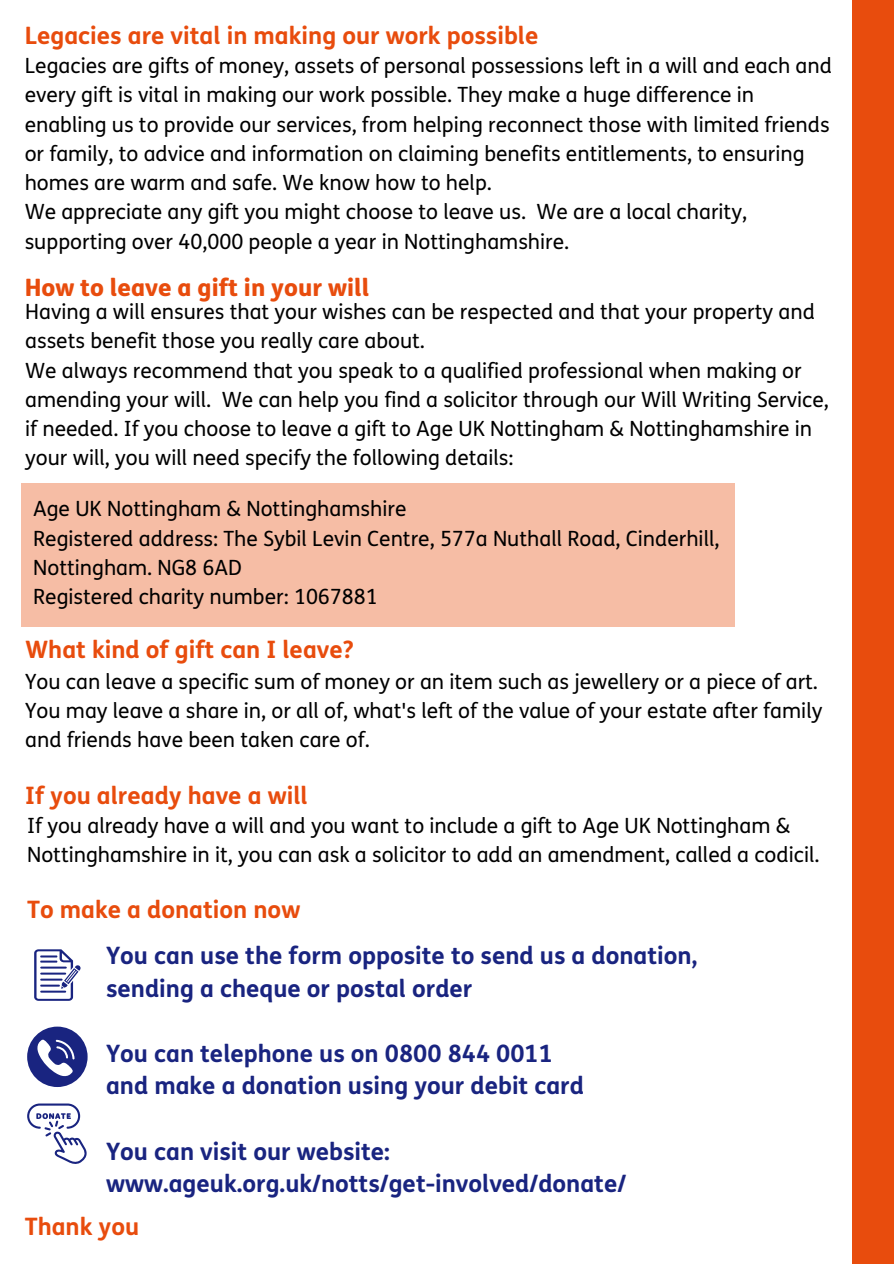
<style>
.page{position:relative;width:894px;height:1264px;background:#fff}
.page>*{position:absolute;margin:0;border:0;box-sizing:border-box;transform-origin:0 0}
.t1{font:700 24px/32.7px "FS Me";color:#192480}
.t2{font:700 24px "FS Me";color:#e84c0d}
.t3{font:800 24px "FS Me";color:#e84c0d}
.t4{font:21px/29.2px "FS Me";color:#000}
</style>
<div class="page">
<svg style="left:34px;top:949px;width:46px;height:51px"></svg>
<hr style="left:40px;top:966px;width:27px;height:2px;background:#192480">
<hr style="left:40px;top:972px;width:26px;height:2px;background:#192480">
<hr style="left:40px;top:978px;width:23px;height:2px;background:#192480">
<hr style="left:40px;top:984px;width:20px;height:2px;background:#192480">
<hr style="left:40px;top:990px;width:26px;height:2px;background:#192480">
<svg style="left:27px;top:1026px;width:61px;height:61px"></svg>
<div style="left:21px;top:483px;width:713px;height:143px;background:#f6bda5"></div>
<svg style="left:27px;top:1103px;width:60px;height:60px"></svg>
<div style="left:852px;top:0;width:41px;height:1263px;background:#e84c0d"></div>
<h1 class="t2" style="left:25px;top:22px;width:515px">Legacies are vital in making our work possible</h1>
<p class="t4" style="left:25px;top:52px;width:808px">Legacies are gifts of money, assets of personal possessions left in a will and each and every gift is vital in making our work possible. They make a huge difference in enabling us to provide our services, from helping reconnect those with limited friends or family, to advice and information on claiming benefits entitlements, to ensuring homes are warm and safe. We know how to help.</p>
<p class="t4" style="left:25px;top:198px;width:723px">We appreciate any gift you might choose to leave us. We are a local charity, supporting over 40,000 people a year in Nottinghamshire.</p>
<p class="t3" style="left:25px;top:272px;width:346px">How to leave a gift in your will</p>
<h1 class="t4" style="left:25px;top:298px;width:791px">Having a will ensures that your wishes can be respected and that your property and assets benefit those you really care about.</h1>
<p class="t4" style="left:25px;top:356px;width:805px">We always recommend that you speak to a qualified professional when making or amending your will. We can help you find a solicitor through our Will Writing Service, if needed. If you choose to leave a gift to Age UK Nottingham &amp; Nottinghamshire in your will, you will need specify the following details:</p>
<p class="t4" style="left:33px;top:495px;width:374px">Age UK Nottingham &amp; Nottinghamshire</p>
<p class="t4" style="left:33px;top:524px;width:687px">Registered address: The Sybil Levin Centre, 577a Nuthall Road, Cinderhill,<br>Nottingham. NG8 6AD</p>
<h1 class="t4" style="left:33px;top:582px;width:346px">Registered charity number: 1067881</h1>
<p class="t2" style="left:25px;top:636px;width:330px">What kind of gift can I leave?</p>
<h1 class="t4" style="left:25px;top:667px;width:794px">You can leave a specific sum of money or an item such as jewellery or a piece of art.</h1>
<h1 class="t4" style="left:25px;top:696px;width:798px">You may leave a share in, or all of, what's left of the value of your estate after family and friends have been taken care of.</h1>
<p class="t2" style="left:25px;top:782px;width:284px">If you already have a will</p>
<p class="t4" style="left:27px;top:811px;width:793px">If you already have a will and you want to include a gift to Age UK Nottingham &amp;<br>Nottinghamshire in it, you can ask a solicitor to add an amendment, called a codicil.</p>
<p class="t2" style="left:27px;top:896px;width:275px">To make a donation now</p>
<p class="t1" style="left:106px;top:939px;width:592px">You can use the form opposite to send us a donation, sending a cheque or postal order</p>
<h1 class="t1" style="left:106px;top:1037px;width:479px">You can telephone us on 0800 844 0011 and make a donation using your debit card</h1>
<p class="t1" style="left:106px;top:1135px;width:521px">You can visit our website: www.ageuk.org.uk/notts/get-involved/donate/</p>
<h1 class="t2" style="left:25px;top:1212px;width:116px">Thank you</h1>
</div>
